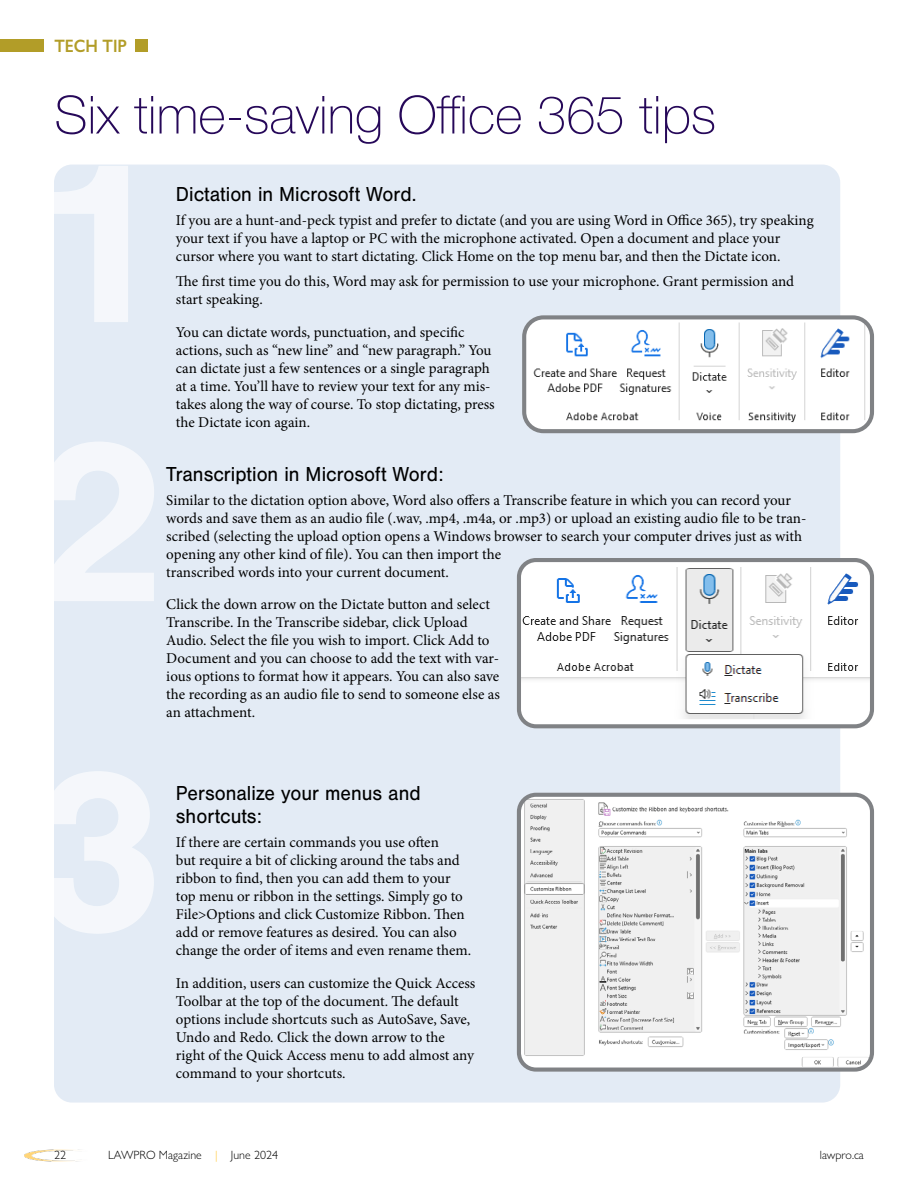
<style>
.page{position:relative;width:918px;height:1188px;background:#fff}
.page>*{position:absolute;margin:0;border:0;box-sizing:border-box;transform-origin:0 0}
.t1{font:100 52.5px "Helvetica Neue";color:#260859}
.t2{font:21px/22.5px "Nimbus San";color:#000;scale:.95 1}
.t3{font:600 18px "Gill Sans Nova";color:#b29d28;scale:.9 1}
.t4{font:15px/18px "Minion Pro";letter-spacing:-.005em;color:#000}
.t5{font:300 12px "Gill Sans Nova";color:#000}
.s1{color:#ffc425}
</style>
<div class="page">
<div style="left:54px;top:165px;width:786px;height:938px;background:#e3ebf5;border-radius:18px"></div>
<div style="left:0;top:39px;width:43px;height:13px;background:#b29d28"></div>
<div style="left:135px;top:39px;width:12px;height:13px;background:#b29d28"></div>
<div style="left:524px;top:317px;width:348px;height:114px;background:#fff;border-radius:19px"></div>
<img style="left:527px;top:320px;width:342px;height:103px">
<div style="left:522px;top:315px;width:352px;height:118px;border:4px solid #808285;border-radius:19px"></div>
<div style="left:519px;top:560px;width:353px;height:166px;background:#fff;border-radius:17px"></div>
<img style="left:522px;top:563px;width:347px;height:156px">
<div style="left:517px;top:558px;width:357px;height:170px;border:4px solid #808285;border-radius:17px"></div>
<img style="left:524px;top:798px;width:345px;height:269px">
<div style="left:517px;top:793px;width:357px;height:279px;border:4px solid #808285;border-radius:17px"></div>
<img style="left:25px;top:1149px;width:54px;height:12px">
<p class="t3" style="left:54px;top:35px;width:82px">TECH TIP</p>
<h1 class="t1" style="left:54px;top:75px;width:663px">Six time-saving Office 365 tips</h1>
<h2 class="t2" style="left:176px;top:183px;width:255px">Dictation in Microsoft Word.</h2>
<p class="t4" style="left:176px;top:212px;width:639px">If you are a hunt-and-peck typist and prefer to dictate (and you are using Word in Office 365), try speaking your text if you have a laptop or PC with the microphone activated. Open a document and place your cursor where you want to start dictating. Click Home on the top menu bar, and then the Dictate icon.</p>
<p class="t4" style="left:176px;top:272px;width:620px">The first time you do this, Word may ask for permission to use your microphone. Grant permission and start speaking.</p>
<p class="t4" style="left:176px;top:323px;width:320px">You can dictate words, punctuation, and specific actions, such as “new line” and “new paragraph.” You can dictate just a few sentences or a single paragraph at a time. You’ll have to review your text for any mis&shy;takes along the way of course. To stop dictating, press the Dictate icon again.</p>
<h2 class="t2" style="left:166px;top:463px;width:293px">Transcription in Microsoft Word:</h2>
<p class="t4" style="left:166px;top:492px;width:642px">Similar to the dictation option above, Word also offers a Transcribe feature in which you can record your words and save them as an audio file (.wav, .mp4, .m4a, or .mp3) or upload an existing audio file to be tran&shy;scribed (selecting the upload option opens a Windows browser to search your computer drives just as with opening any other kind of file). You can then import the<br>transcribed words into your current document.</p>
<p class="t4" style="left:166px;top:595px;width:335px">Click the down arrow on the Dictate button and select Transcribe. In the Transcribe sidebar, click Upload Audio. Select the file you wish to import. Click Add to Document and you can choose to add the text with var&shy;ious options to format how it appears. You can also save the recording as an audio file to send to someone else as an attachment.</p>
<h2 class="t2" style="left:176px;top:782px;width:259px">Personalize your menus and shortcuts:</h2>
<p class="t4" style="left:176px;top:834px;width:297px">If there are certain commands you use often<br>but require a bit of clicking around the tabs and ribbon to find, then you can add them to your top menu or ribbon in the settings. Simply go to File&gt;Options and click Customize Ribbon. Then add or remove features as desired. You can also change the order of items and even rename them.</p>
<p class="t4" style="left:176px;top:975px;width:301px">In addition, users can customize the Quick Access Toolbar at the top of the document. The default options include shortcuts such as AutoSave, Save, Undo and Redo. Click the down arrow to the right of the Quick Access menu to add almost any command to your shortcuts.</p>
<p class="t5" style="left:54px;top:1148px;width:13px">22</p>
<p class="t5" style="left:108px;top:1148px;width:172px">LAWPRO Magazine <span class="s1">|</span> June 2024</p>
<p class="t5" style="left:820px;top:1148px;width:46px">lawpro.ca</p>
</div>
